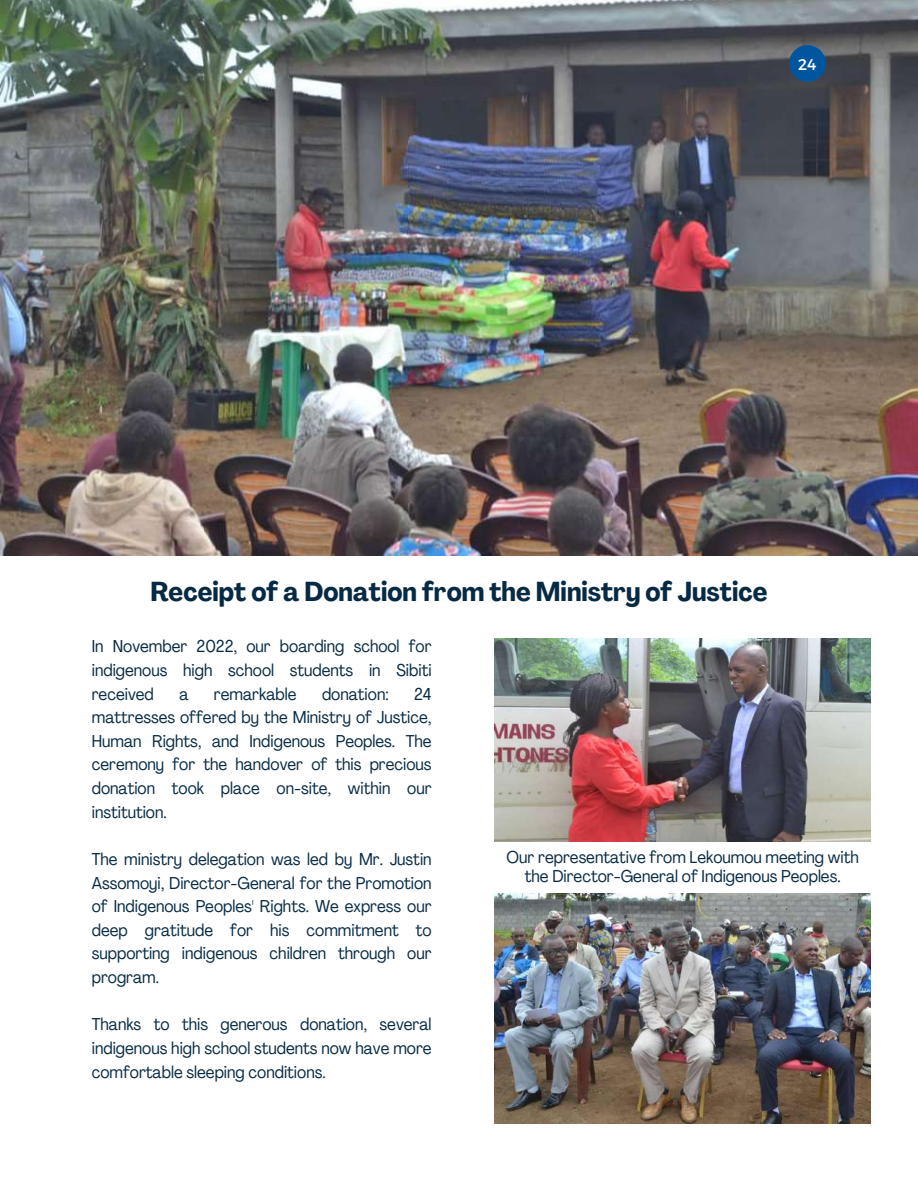
<style>
.page{position:relative;width:918px;height:1188px;background:#fff}
.page>*{position:absolute;margin:0;border:0;box-sizing:border-box;transform-origin:0 0}
.t1{font:700 condensed 27px "Agrandir";color:#072a44}
.t2{font:condensed 16.95px/23.7px "Agrandir";color:#072a44;text-align:justify}
.t3{font:15.45px "Montserrat";color:#fff}
</style>
<div class="page">
<img style="left:0;top:0;width:918px;height:555px">
<img style="left:495px;top:638px;width:376px;height:204px">
<img style="left:495px;top:893px;width:376px;height:231px">
<svg style="left:789px;top:45px;width:37px;height:37px"></svg>
<p class="t3" style="left:798px;top:55px;width:20px">24</p>
<h1 class="t1" style="left:150px;top:581px;width:619px">Receipt of a Donation from the Ministry of Justice</h1>
<p class="t2" style="left:92px;top:636px;width:341px">In November 2022, our boarding school for indigenous high school students in Sibiti received</p>
<p class="t2" style="left:179px;top:683px;width:11px">a</p>
<p class="t2" style="left:214px;top:683px;width:84px">remarkable</p>
<p class="t2" style="left:322px;top:683px;width:68px">donation:</p>
<p class="t2" style="left:92px;top:683px;width:341px;text-indent:322px">24 mattresses offered by the Ministry of Justice, Human Rights, and Indigenous Peoples. The ceremony for the handover of this precious donation took place on-site, within our institution.</p>
<p class="t2" style="left:92px;top:849px;width:341px">The ministry delegation was led by Mr. Justin Assomoyi, Director-General for the Promotion of Indigenous Peoples' Rights. We express our deep gratitude for his commitment to supporting indigenous children through our program.</p>
<p class="t2" style="left:92px;top:1014px;width:341px">Thanks to this generous donation, several indigenous high school students now have more comfortable sleeping conditions.</p>
<p class="t2" style="left:507px;top:849px;width:354px;line-height:19.2px;text-align:center">Our representative from Lekoumou meeting with the Director-General of Indigenous Peoples.</p>
</div>
